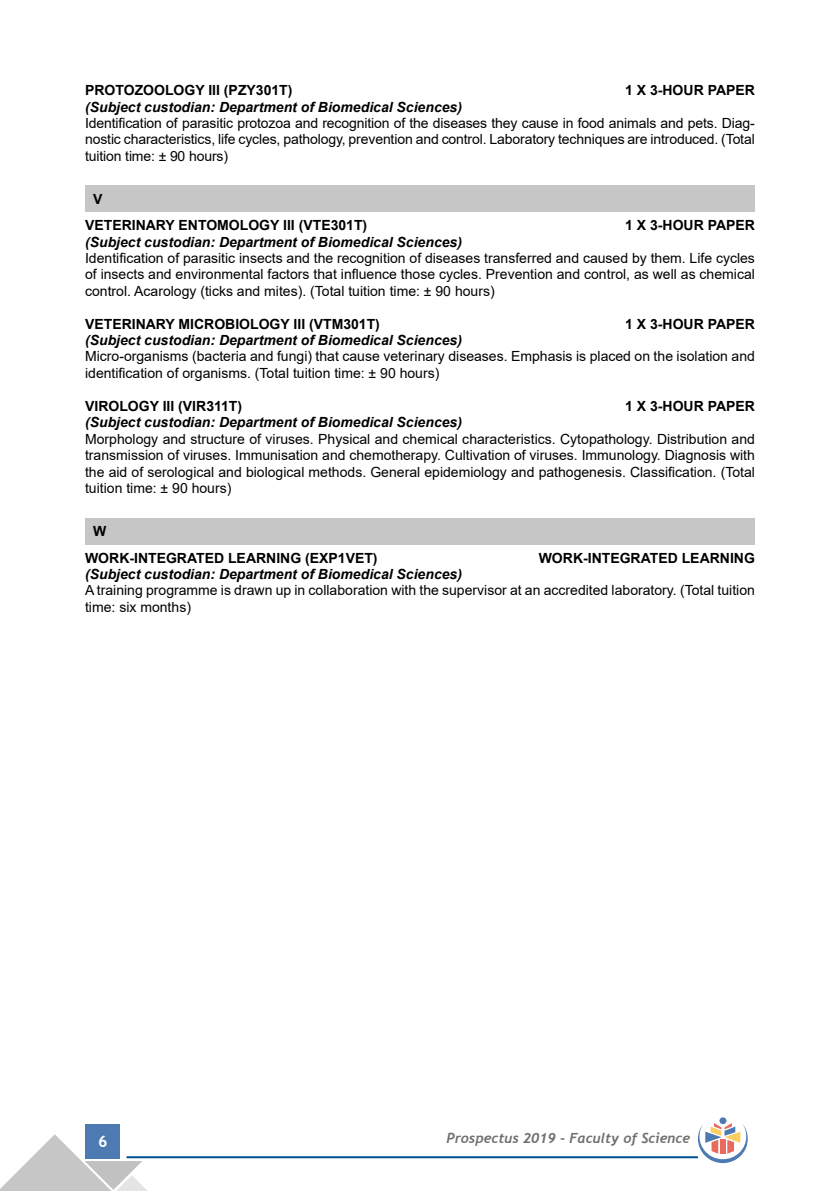
<style>
.page{position:relative;width:840px;height:1191px;background:#fff}
.page>*{position:absolute;margin:0;border:0;box-sizing:border-box;transform-origin:0 0}
.t1{font:700 16px "Trebuchet MS";color:#fff}
.t2{font:14px/16.4px "Arial";color:#000;text-align:justify}
.t3{font:italic 700 14px "Arial";color:#000}
.t4{font:700 14px/26.4px "Arial";color:#000}
.t5{font:italic 700 14px "Trebuchet";color:#706f6f}
</style>
<div class="page">
<div style="left:86px;top:1124px;width:34px;height:34px;background:#4c7ab1"></div>
<hr style="left:126px;top:1156px;width:571px;height:2px;background:#005092">
<svg style="left:0;top:1134px;width:148px;height:57px"></svg>
<div style="left:719px;top:1117px;width:7px;height:7px;background:#4c7ab1;border-radius:50%"></div>
<svg style="left:697px;top:1123px;width:50px;height:40px"></svg>
<div style="left:85px;top:186px;width:669px;height:26px;background:#c6c6c6"></div>
<div style="left:85px;top:518px;width:669px;height:26px;background:#c6c6c6"></div>
<p class="t4" style="left:85px;top:77px;width:209px">PROTOZOOLOGY III (PZY301T)</p>
<p class="t4" style="left:624px;top:77px;width:131px">1 X 3-HOUR PAPER</p>
<p class="t3" style="left:85px;top:97px;width:378px">(Subject custodian: Department of Biomedical Sciences)</p>
<p class="t2" style="left:85px;top:115px;width:671px">Identification of parasitic protozoa and recognition of the diseases they cause in food animals and pets. Diag&shy;nostic characteristics, life cycles, pathology, prevention and control. Laboratory techniques are introduced. (Total tuition time: ± 90 hours)</p>
<p class="t4" style="left:85px;top:186px;width:283px;text-indent:8px">V<br>VETERINARY ENTOMOLOGY III (VTE301T)</p>
<p class="t4" style="left:624px;top:212px;width:131px">1 X 3-HOUR PAPER</p>
<p class="t3" style="left:85px;top:232px;width:378px">(Subject custodian: Department of Biomedical Sciences)</p>
<p class="t2" style="left:85px;top:250px;width:671px">Identification of parasitic insects and the recognition of diseases transferred and caused by them. Life cycles of insects and environmental factors that influence those cycles. Prevention and control, as well as chemical control. Acarology (ticks and mites). (Total tuition time: ± 90 hours)</p>
<p class="t4" style="left:85px;top:311px;width:296px">VETERINARY MICROBIOLOGY III (VTM301T)</p>
<p class="t4" style="left:624px;top:311px;width:131px">1 X 3-HOUR PAPER</p>
<p class="t3" style="left:85px;top:331px;width:378px">(Subject custodian: Department of Biomedical Sciences)</p>
<p class="t2" style="left:85px;top:348px;width:671px">Micro-organisms (bacteria and fungi) that cause veterinary diseases. Emphasis is placed on the isolation and identification of organisms. (Total tuition time: ± 90 hours)</p>
<p class="t4" style="left:85px;top:393px;width:158px">VIROLOGY III (VIR311T)</p>
<p class="t4" style="left:624px;top:393px;width:131px">1 X 3-HOUR PAPER</p>
<p class="t3" style="left:85px;top:413px;width:378px">(Subject custodian: Department of Biomedical Sciences)</p>
<p class="t2" style="left:85px;top:431px;width:671px">Morphology and structure of viruses. Physical and chemical characteristics. Cytopathology. Distribution and transmission of viruses. Immunisation and chemotherapy. Cultivation of viruses. Immunology. Diagnosis with the aid of serological and biological methods. General epidemiology and pathogenesis. Classification. (Total tuition time: ± 90 hours)</p>
<p class="t4" style="left:85px;top:518px;width:294px;text-indent:8px">W<br>WORK-INTEGRATED LEARNING (EXP1VET)</p>
<p class="t4" style="left:538px;top:544px;width:217px">WORK-INTEGRATED LEARNING</p>
<p class="t3" style="left:85px;top:565px;width:378px">(Subject custodian: Department of Biomedical Sciences)</p>
<p class="t2" style="left:85px;top:582px;width:671px">A training programme is drawn up in collaboration with the supervisor at an accredited laboratory. (Total tuition time: six months)</p>
<p class="t1" style="left:98px;top:1131px;width:11px">6</p>
<p class="t5" style="left:446px;top:1129px;width:245px">Prospectus 2019 - Faculty of Science</p>
</div>
